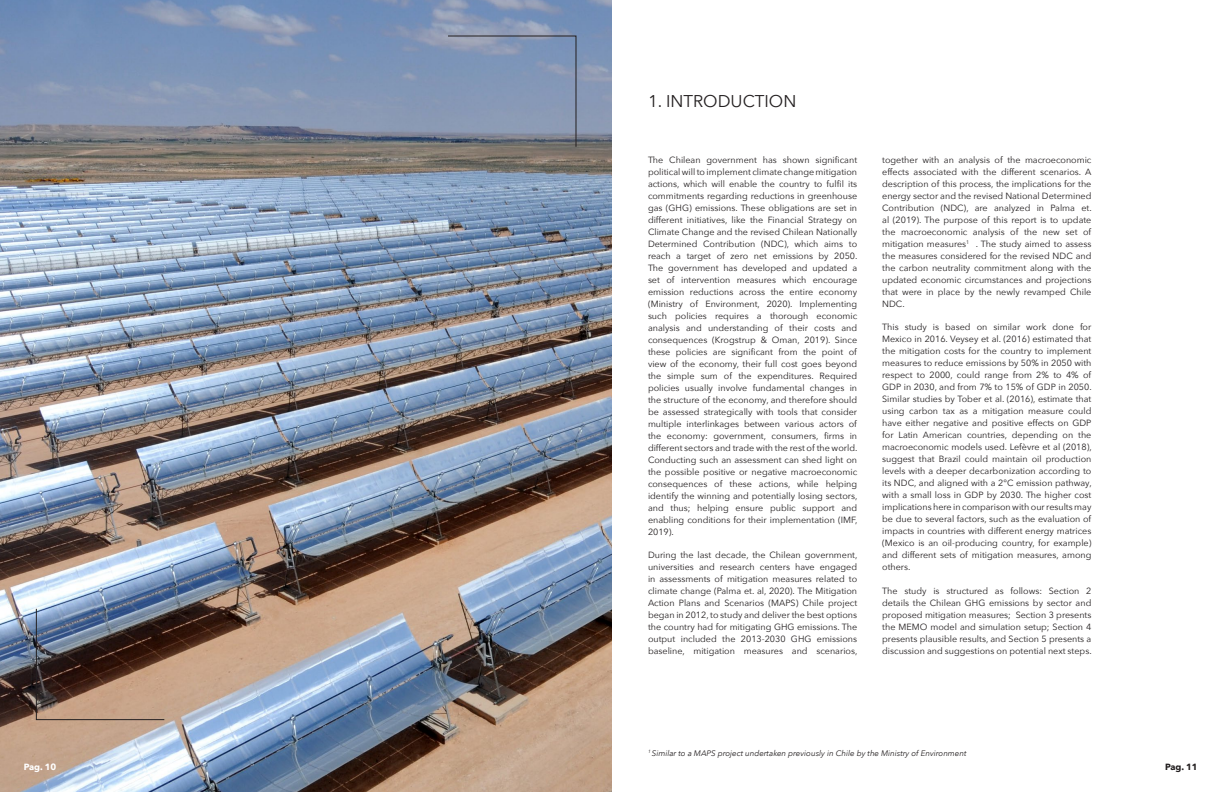
<style>
.page{position:relative;width:1224px;height:792px;background:#fff}
.page>*{position:absolute;margin:0;border:0;box-sizing:border-box;transform-origin:0 0}
.t1{font:17px "Avenir Next";color:#231f20}
.t2{font:9px/12px "Avenir Next";color:#231f20;text-align:justify}
.t3{font:700 9px "Avenir Next";color:#231f20}
.t4{font:700 9px "Avenir Next";color:#fff}
.t5{font:italic 8px "Avenir Next";color:#231f20}
</style>
<div class="page">
<img style="left:0;top:0;width:612px;height:792px">
<svg style="left:36px;top:608px;width:129px;height:112px;background:#6d5f5c"></svg>
<svg style="left:447px;top:35px;width:130px;height:113px;background:#8191ac"></svg>
<p class="t4" style="left:24px;top:759px;width:34px">Pag. 10</p>
<p class="t1" style="left:648px;top:87px;width:150px">1. INTRODUCTION</p>
<p class="t2" style="left:648px;top:153px;width:211px">The Chilean government has shown significant political will to implement climate change mitigation actions, which will enable the country to fulfil its commitments regarding reductions in greenhouse gas (GHG) emissions. These obligations are set in different initiatives, like the Financial Strategy on Climate Change and the revised Chilean Nationally Determined Contribution (NDC), which aims to reach a target of zero net emissions by 2050.<br>The government has developed and updated a set of intervention measures which encourage emission reductions across the entire economy (Ministry of Environment, 2020). Implementing such policies requires a thorough economic analysis and understanding of their costs and consequences (Krogstrup &amp; Oman, 2019). Since these policies are significant from the point of view of the economy, their full cost goes beyond the simple sum of the expenditures. Required policies usually involve fundamental changes in the structure of the economy, and therefore should be assessed strategically with tools that consider multiple interlinkages between various actors of the economy: government, consumers, firms in different sectors and trade with the rest of the world.<br>Conducting such an assessment can shed light on the possible positive or negative macroeconomic consequences of these actions, while helping identify the winning and potentially losing sectors, and thus; helping ensure public support and enabling conditions for their implementation (IMF, 2019).</p>
<p class="t2" style="left:648px;top:549px;width:211px">During the last decade, the Chilean government, universities and research centers have engaged in assessments of mitigation measures related to climate change (Palma et. al, 2020). The Mitigation Action Plans and Scenarios (MAPS) Chile project began in 2012, to study and deliver the best options the country had for mitigating GHG emissions. The output included the 2013-2030 GHG emissions baseline, mitigation measures and scenarios,</p>
<p class="t2" style="left:882px;top:153px;width:211px">together with an analysis of the macroeconomic effects associated with the different scenarios. A description of this process, the implications for the energy sector and the revised National Determined Contribution (NDC), are analyzed in Palma et. al (2019). The purpose of this report is to update the macroeconomic analysis of the new set of mitigation measures<sup>1</sup> . The study aimed to assess the measures considered for the revised NDC and the carbon neutrality commitment along with the updated economic circumstances and projections that were in place by the newly revamped Chile NDC.</p>
<p class="t2" style="left:882px;top:321px;width:211px">This study is based on similar work done for Mexico in 2016. Veysey et al. (2016) estimated that the mitigation costs for the country to implement measures to reduce emissions by 50% in 2050 with respect to 2000, could range from 2% to 4% of GDP in 2030, and from 7% to 15% of GDP in 2050.<br>Similar studies by Tober et al. (2016), estimate that using carbon tax as a mitigation measure could have either negative and positive effects on GDP for Latin American countries, depending on the macroeconomic models used. Lefèvre et al (2018), suggest that Brazil could maintain oil production levels with a deeper decarbonization according to its NDC, and aligned with a 2°C emission pathway, with a small loss in GDP by 2030. The higher cost implications here in comparison with our results may be due to several factors, such as the evaluation of impacts in countries with different energy matrices (Mexico is an oil-producing country, for example) and different sets of mitigation measures, among others.</p>
<p class="t2" style="left:882px;top:584px;width:211px">The study is structured as follows: Section 2 details the Chilean GHG emissions by sector and proposed mitigation measures; Section 3 presents the MEMO model and simulation setup; Section 4 presents plausible results, and Section 5 presents a discussion and suggestions on potential next steps.</p>
<p class="t5" style="left:648px;top:746px;width:320px"><sup>1</sup> Similar to a MAPS project undertaken previously in Chile by the Ministry of Environment</p>
<p class="t3" style="left:1165px;top:759px;width:34px">Pag. 11</p>
</div>
